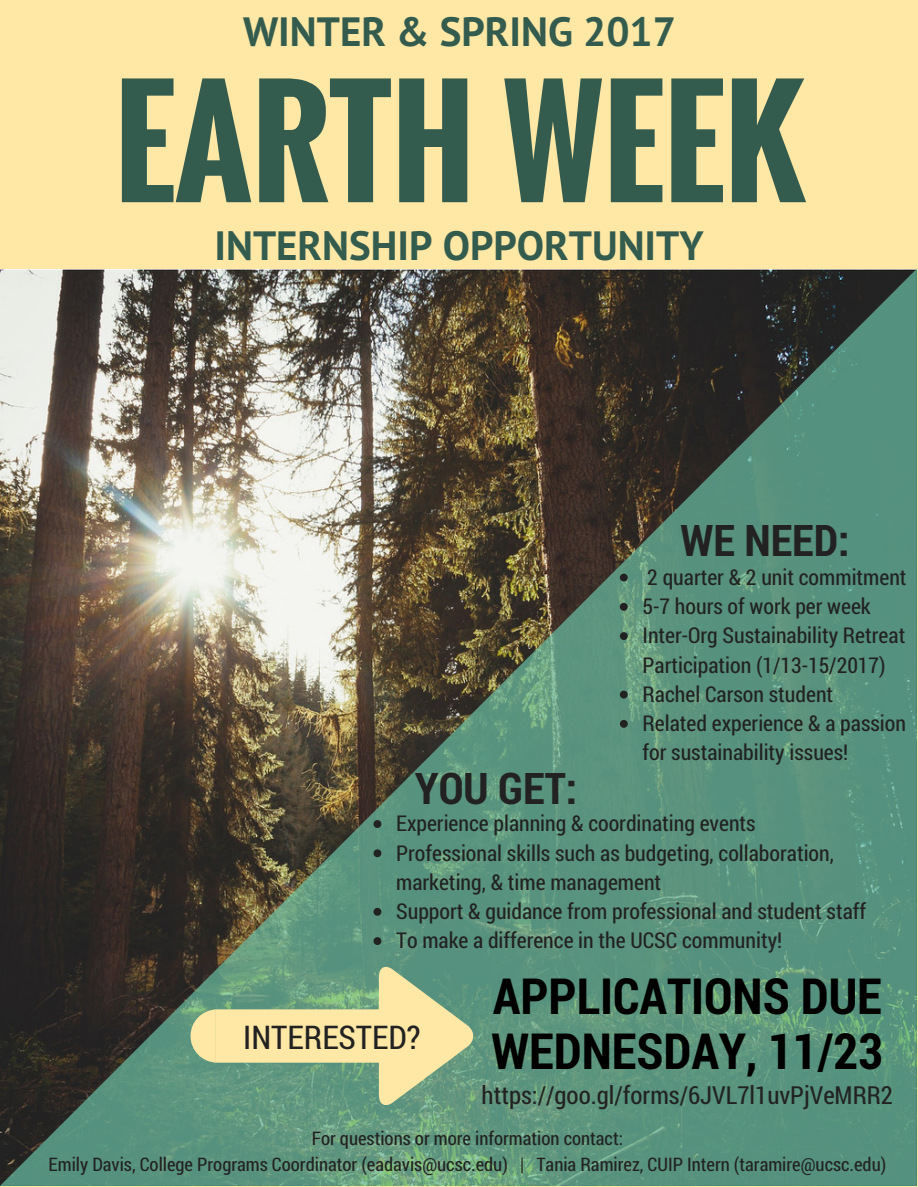
<style>
.page{position:relative;width:918px;height:1187px;background:#fff}
.page>*{position:absolute;margin:0;border:0;box-sizing:border-box;transform-origin:0 0}
.t1{font:700 140.7px "Oswald";color:#335c4f}
.t2{font:700 49.8px/55.2px "Roboto Condensed";color:#000}
.t3{font:700 43.65px "Roboto Condensed";color:#222}
.t4{font:700 40.95px "PT Sans";color:#335c4f}
.t5{font:32.7px "Roboto Condensed";color:#222}
.t6{font:24.9px "Roboto Condensed";color:#222}
.t7{font:21.75px/29.2px "Roboto Condensed";color:#222}
.t8{font:18.75px/25.8px "Roboto Condensed";color:#222;text-align:center}
</style>
<div class="page">
<div style="left:0;top:0;width:918px;height:1186px;background:#ffe7a5"></div>
<img style="left:0;top:269px;width:916px;height:916px">
<svg style="left:620px;top:573px;width:8px;height:8px"></svg>
<svg style="left:620px;top:603px;width:8px;height:7px"></svg>
<svg style="left:620px;top:632px;width:8px;height:8px"></svg>
<svg style="left:620px;top:690px;width:8px;height:8px"></svg>
<svg style="left:620px;top:720px;width:8px;height:8px"></svg>
<svg style="left:374px;top:820px;width:7px;height:8px"></svg>
<svg style="left:374px;top:849px;width:7px;height:8px"></svg>
<svg style="left:374px;top:908px;width:7px;height:7px"></svg>
<svg style="left:374px;top:937px;width:7px;height:8px"></svg>
<svg style="left:191px;top:966px;width:283px;height:138px"></svg>
<h3 class="t4" style="left:243px;top:4px;width:434px">WINTER &amp; SPRING 2017</h3>
<h1 class="t1" style="left:115px;top:34px;width:690px">EARTH WEEK</h1>
<h3 class="t4" style="left:215px;top:218px;width:491px">INTERNSHIP OPPORTUNITY</h3>
<h3 class="t3" style="left:681px;top:510px;width:171px">WE NEED:</h3>
<p class="t7" style="left:643px;top:562px;width:266px">2 quarter &amp; 2 unit commitment<br>5-7 hours of work per week<br>Inter-Org Sustainability Retreat<br>Participation (1/13-15/2017)<br>Rachel Carson student<br>Related experience &amp; a passion for sustainability issues!</p>
<h3 class="t3" style="left:415px;top:758px;width:164px">YOU GET:</h3>
<p class="t7" style="left:396px;top:808px;width:472px">Experience planning &amp; coordinating events Professional skills such as budgeting, collaboration, marketing, &amp; time management<br>Support &amp; guidance from professional and student staff To make a difference in the UCSC community!</p>
<h2 class="t2" style="left:492px;top:966px;width:393px">APPLICATIONS DUE<br>WEDNESDAY, 11/23</h2>
<h3 class="t5" style="left:243px;top:1014px;width:179px">INTERESTED?</h3>
<p class="t6" style="left:482px;top:1077px;width:413px">https://goo.gl/forms/6JVL7l1uvPjVeMRR2</p>
<p class="t8" style="left:49px;top:1125px;width:839px">For questions or more information contact:<br>Emily Davis, College Programs Coordinator (eadavis@ucsc.edu) | Tania Ramirez, CUIP Intern (taramire@ucsc.edu)</p>
</div>
